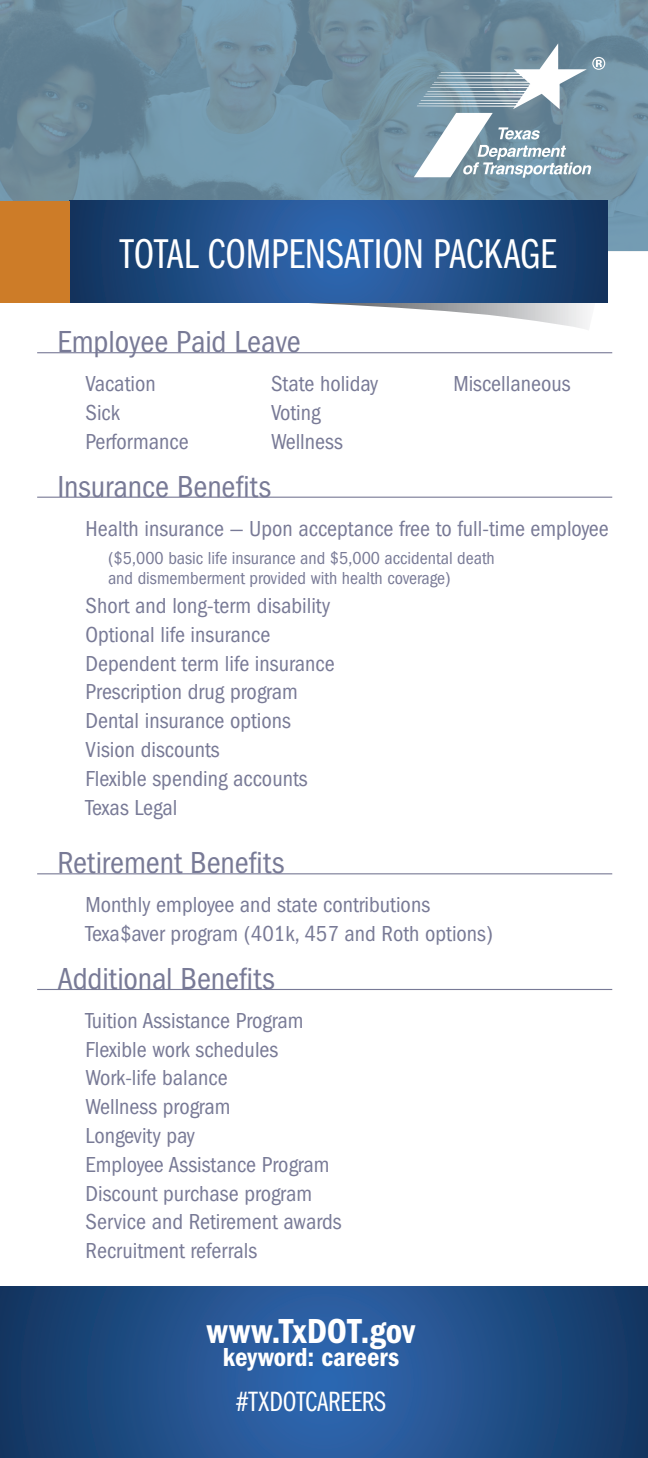
<style>
.page{position:relative;width:648px;height:1458px;background:#fff}
.page>*{position:absolute;margin:0;border:0;box-sizing:border-box;transform-origin:0 0}
.t1{font:43.2px "ITC Franklin Gothic Std Bk Cp";color:#fff}
.t2{font:36px "ITC Franklin Gothic Std Dm Cd";letter-spacing:.005em;color:#fff}
.Heading{font:condensed 31.5px "ITC Franklin Gothic Std";letter-spacing:-.005em;color:#787a96}
.t3{font:28.8px "ITC Franklin Gothic Std Bk Cp";color:#fff}
.t4{font:27px "ITC Franklin Gothic Std Dm Cd";color:#fff}
.Style_1{font:condensed 22.5px "ITC Franklin Gothic Std";color:#787a96}
.Style_1-2{font:condensed 18px/19.8px "ITC Franklin Gothic Std";color:#787a96}
</style>
<div class="page">
<svg style="left:0;top:1286px;width:648px;height:172px;background:#214e88"></svg>
<svg style="left:0;top:0;width:648px;height:251px;background:#6e8fa1"></svg>
<svg style="left:198px;top:302px;width:402px;height:28px"></svg>
<svg style="left:69px;top:201px;width:539px;height:101px;background:#214d86"></svg>
<div style="left:0;top:201px;width:69px;height:101px;background:#cd7c28"></div>
<svg style="left:414px;top:43px;width:191px;height:135px"></svg>
<hr style="left:37px;top:352px;width:575px;height:1px;background:#787a96">
<hr style="left:37px;top:497px;width:575px;height:1px;background:#787a96">
<hr style="left:37px;top:873px;width:575px;height:1px;background:#787a96">
<hr style="left:37px;top:989px;width:575px;height:1px;background:#787a96">
<p class="t1" style="left:120px;top:231px;width:438px">TOTAL COMPENSATION PACKAGE</p>
<p class="Heading" style="left:57px;top:324px;width:245px">Employee Paid Leave</p>
<p class="Style_1" style="left:86px;top:371px;width:72px">Vacation</p>
<p class="Style_1" style="left:86px;top:400px;width:36px">Sick</p>
<p class="Style_1" style="left:86px;top:429px;width:105px">Performance</p>
<p class="Heading" style="left:57px;top:468px;width:215px">Insurance Benefits</p>
<p class="Style_1" style="left:86px;top:515px;width:525px">Health insurance — Upon acceptance free to full-time employee</p>
<p class="Style_1-2" style="left:108px;top:549px;width:388px">($5,000 basic life insurance and $5,000 accidental death and dismemberment provided with health coverage)</p>
<p class="Style_1" style="left:86px;top:593px;width:246px">Short and long-term disability</p>
<p class="Style_1" style="left:86px;top:622px;width:186px">Optional life insurance</p>
<p class="Style_1" style="left:86px;top:650px;width:251px">Dependent term life insurance</p>
<p class="Style_1" style="left:86px;top:679px;width:214px">Prescription drug program</p>
<p class="Style_1" style="left:86px;top:708px;width:207px">Dental insurance options</p>
<p class="Style_1" style="left:86px;top:737px;width:136px">Vision discounts</p>
<p class="Style_1" style="left:86px;top:766px;width:224px">Flexible spending accounts</p>
<p class="Style_1" style="left:86px;top:794px;width:93px">Texas Legal</p>
<p class="Heading" style="left:57px;top:845px;width:228px">Retirement Benefits</p>
<p class="Style_1" style="left:86px;top:892px;width:346px">Monthly employee and state contributions</p>
<p class="Style_1" style="left:86px;top:921px;width:409px">Texa$aver program (401k, 457 and Roth options)</p>
<p class="Heading" style="left:57px;top:961px;width:219px">Additional Benefits</p>
<p class="Style_1" style="left:86px;top:1008px;width:219px">Tuition Assistance Program</p>
<p class="Style_1" style="left:86px;top:1037px;width:194px">Flexible work schedules</p>
<p class="Style_1" style="left:86px;top:1065px;width:144px">Work-life balance</p>
<p class="Style_1" style="left:86px;top:1094px;width:147px">Wellness program</p>
<p class="Style_1" style="left:86px;top:1123px;width:111px">Longevity pay</p>
<p class="Style_1" style="left:86px;top:1152px;width:246px">Employee Assistance Program</p>
<p class="Style_1" style="left:86px;top:1181px;width:228px">Discount purchase program</p>
<p class="Style_1" style="left:86px;top:1209px;width:258px">Service and Retirement awards</p>
<p class="Style_1" style="left:86px;top:1238px;width:173px">Recruitment referrals</p>
<p class="Style_1" style="left:271px;top:371px;width:109px">State holiday</p>
<p class="Style_1" style="left:271px;top:400px;width:51px">Voting</p>
<p class="Style_1" style="left:271px;top:428px;width:73px">Wellness</p>
<p class="Style_1" style="left:453px;top:371px;width:119px">Miscellaneous</p>
<p class="t2" style="left:207px;top:1311px;width:210px">www.TxDOT.gov</p>
<p class="t4" style="left:223px;top:1341px;width:178px">keyword: careers</p>
<p class="t3" style="left:236px;top:1385px;width:151px">#TXDOTCAREERS</p>
</div>
